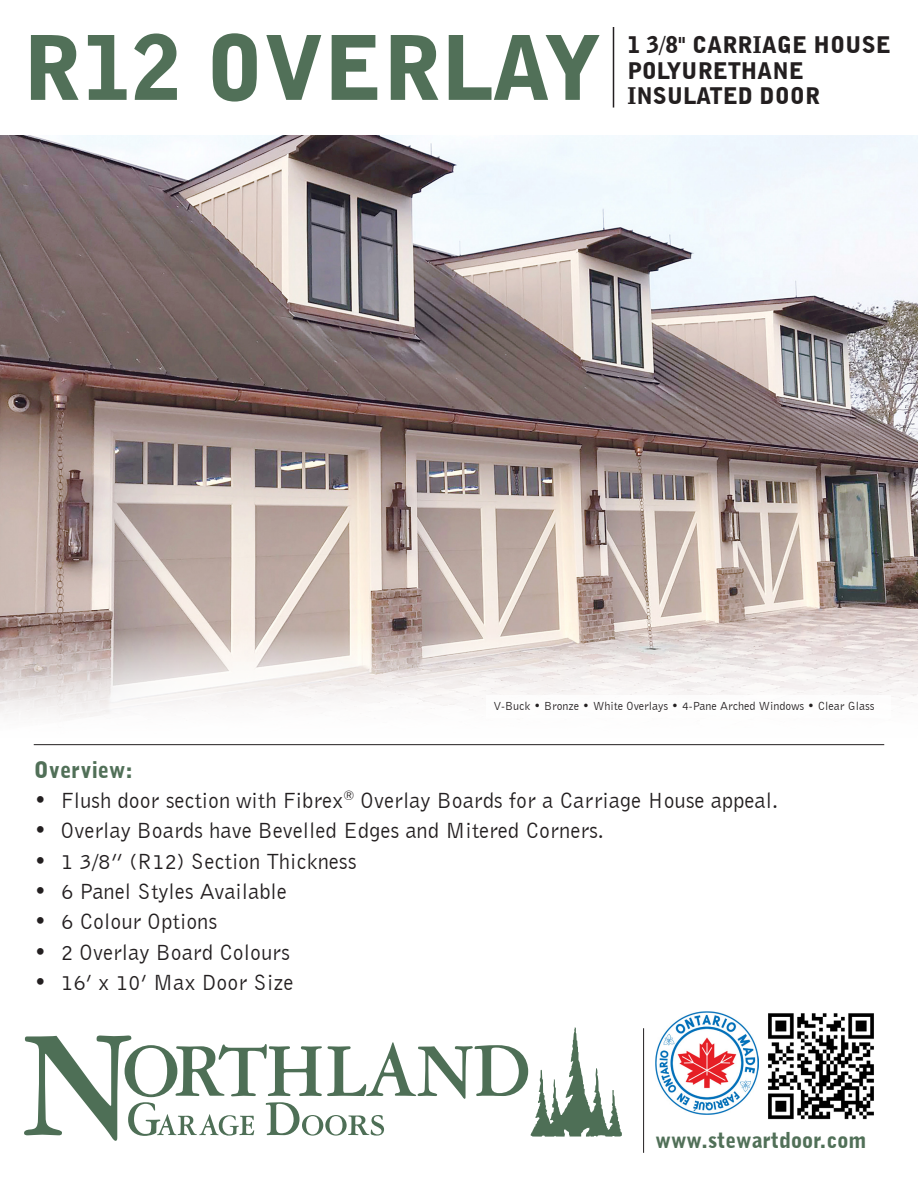
<style>
.page{position:relative;width:918px;height:1188px;background:#fff}
.page>*{position:absolute;margin:0;border:0;box-sizing:border-box;transform-origin:0 0}
.t1{font:900 88.8px "Bell Gothic BT";color:#517058}
.t2{font:900 22.8px/25.2px "Bell Gothic BT";color:#231f20}
.t3{font:22.5px "Bell Gothic BT";color:#231f20}
.t4{font:900 22.5px "Bell Gothic BT";color:#517058}
.t5{font:900 21.45px "Bell Gothic BT";color:#517058}
.t6{font:12px "Bell Gothic BT";color:#231f20}
</style>
<div class="page">
<img style="left:0;top:135px;width:918px;height:611px">
<div style="left:487px;top:696px;width:404px;height:22px;background:#fff"></div>
<hr style="left:613px;top:27px;width:1px;height:81px;background:#231f20">
<hr style="left:34px;top:744px;width:850px;height:1px;background:#231f20">
<svg style="left:24px;top:1027px;width:598px;height:114px"></svg>
<img style="left:768px;top:1013px;width:106px;height:107px">
<hr style="left:643px;top:1028px;width:1px;height:125px;background:#231f20">
<img style="left:656px;top:1011px;width:102px;height:103px">
<p class="t1" style="left:23px;top:12px;width:579px">R12 OVERLAY</p>
<p class="t2" style="left:627px;top:32px;width:265px">1 3/8" CARRIAGE HOUSE<br>POLYURETHANE</p>
<p class="t2" style="left:627px;top:83px;width:194px">INSULATED DOOR</p>
<p class="t6" style="left:494px;top:698px;width:382px">V-Buck • Bronze • White Overlays • 4-Pane Arched Windows • Clear Glass</p>
<p class="t4" style="left:34px;top:755px;width:101px">Overview:</p>
<p class="t3" style="left:34px;top:787px;width:746px">• Flush door section with Fibrex<sup>®</sup> Overlay Boards for a Carriage House appeal.</p>
<p class="t3" style="left:34px;top:817px;width:572px">• Overlay Boards have Bevelled Edges and Mitered Corners.</p>
<p class="t3" style="left:34px;top:847px;width:324px">• 1 3/8” (R12) Section Thickness</p>
<p class="t3" style="left:34px;top:878px;width:255px">• 6 Panel Styles Available</p>
<p class="t3" style="left:34px;top:908px;width:185px">• 6 Colour Options</p>
<p class="t3" style="left:34px;top:938px;width:258px">• 2 Overlay Board Colours</p>
<p class="t3" style="left:34px;top:969px;width:261px">• 16’ x 10’ Max Door Size</p>
<p class="t5" style="left:656px;top:1127px;width:212px">www.stewartdoor.com</p>
</div>
